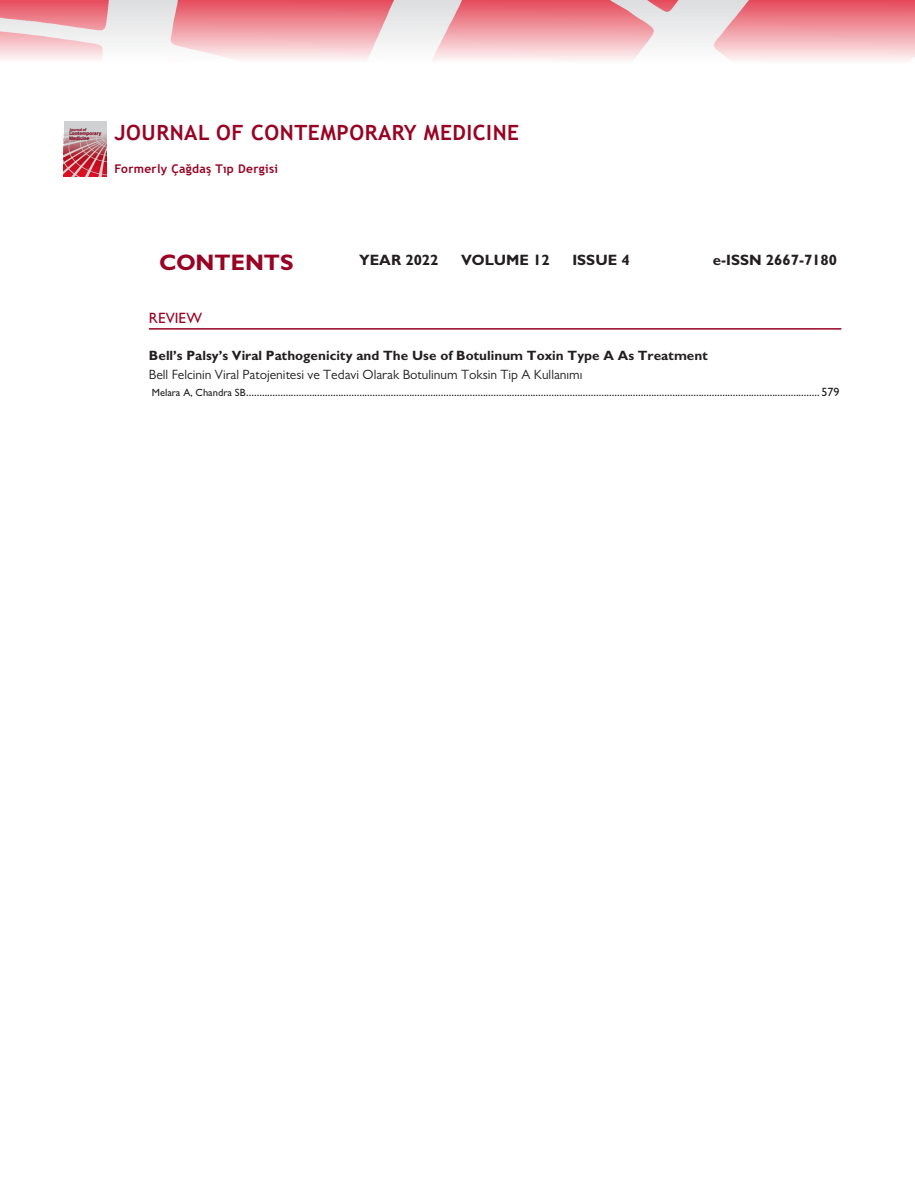
<style>
.page{position:relative;width:915px;height:1191px;background:#fff}
.page>*{position:absolute;margin:0;border:0;box-sizing:border-box;transform-origin:0 0}
.t1{font:700 22.5px "Gill Sans MT Pro";color:#990323}
.tablo_veri_satiri{font:700 21px "Trebuchet MS";letter-spacing:.025em;color:#990323}
.t2{font:700 15px "Gill Sans MT Pro";color:#231f20}
.t3{font:500 15px "Gill Sans MT Pro";color:#990323}
.t4{font:700 13.5px "Gill Sans MT Pro";color:#231f20}
.t5{font:13.5px "Gill Sans MT Pro";color:#231f20}
.t6{font:500 12px "Gill Sans MT Pro";color:#231f20}
.tablo_veri_satiri-2{font:700 12px "Trebuchet MS";letter-spacing:.025em;color:#990323}
.t7{font:600 5.1px/4.8px "Myriad Pro";color:#990323}
.t8{font:600 3.9px "Myriad Pro";color:#990323}
.s1{font-size:10.5px}
</style>
<div class="page">
<img style="left:64px;top:121px;width:42px;height:56px">
<hr style="left:69px;top:128px;width:18px;height:3px;background:#231f20;opacity:.56">
<div style="left:69px;top:131px;width:33px;height:9px;background:#231f20;opacity:.56"></div>
<hr style="left:149px;top:328px;width:692px;height:1px;background:#990323">
<svg style="left:0;top:0;width:914px;height:61px"></svg>
<p class="t8" style="left:69px;top:127px;width:18px">Journal of</p>
<p class="t7" style="left:69px;top:131px;width:33px">Contemporary<br>Medicine</p>
<p class="tablo_veri_satiri" style="left:114px;top:119px;width:406px">JOURNAL OF CONTEMPORARY MEDICINE</p>
<p class="tablo_veri_satiri-2" style="left:114px;top:161px;width:165px">Formerly Çağdaş Tıp Dergisi</p>
<p class="t1" style="left:159px;top:249px;width:136px">CONTENTS</p>
<p class="t2" style="left:359px;top:251px;width:81px">YEAR 2022</p>
<p class="t2" style="left:461px;top:251px;width:90px">VOLUME 12</p>
<p class="t2" style="left:572px;top:251px;width:59px">ISSUE 4</p>
<p class="t2" style="left:712px;top:251px;width:126px">e-ISSN 2667-7180</p>
<p class="t3" style="left:149px;top:309px;width:55px">REVIEW</p>
<p class="t4" style="left:149px;top:347px;width:560px">Bell’s Palsy’s Viral Pathogenicity and The Use of Botulinum Toxin Type A As Treatment</p>
<p class="t5" style="left:149px;top:367px;width:435px">Bell Felcinin Viral Patojenitesi ve Tedavi Olarak Botulinum Toksin Tip A Kullanımı</p>
<p class="t6" style="left:152px;top:384px;width:689px"><span class="s1">Melara A, Chandra SB</span>.......................................................................................................................................................................................................................... 579</p>
</div>
